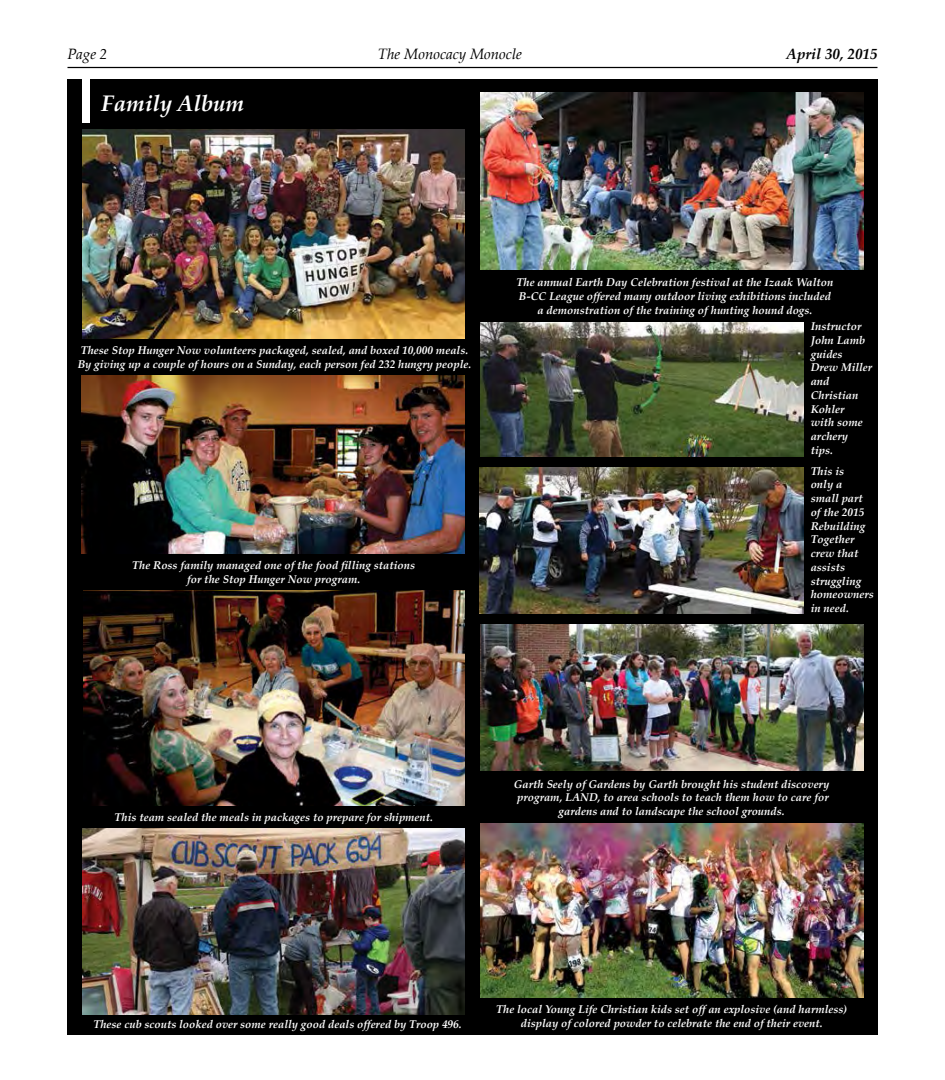
<style>
.page{position:relative;width:945px;height:1080px;background:#fff}
.page>*{position:absolute;margin:0;border:0;box-sizing:border-box;transform-origin:0 0}
.t1{font:italic 700 22.5px "Palatino Linotype";color:#fff}
.t2{font:italic 15px "Palatino Linotype";color:#000}
.t3{font:italic 700 15px "Palatino Linotype";color:#000}
.t4{font:italic 700 11.25px/13.8px "Palatino Linotype";color:#fff;text-align:center}
</style>
<div class="page">
<hr style="left:68px;top:67px;width:810px;height:1px;background:#000">
<div style="left:68px;top:79px;width:810px;height:956px;background:#000"></div>
<img style="left:480px;top:322px;width:323px;height:134px">
<img style="left:83px;top:828px;width:382px;height:186px">
<img style="left:480px;top:625px;width:384px;height:146px">
<img style="left:480px;top:467px;width:323px;height:147px">
<div style="left:82px;top:78px;width:8px;height:45px;background:#fff"></div>
<img style="left:83px;top:591px;width:382px;height:215px">
<img style="left:82px;top:376px;width:383px;height:177px">
<img style="left:480px;top:824px;width:384px;height:174px">
<img style="left:481px;top:92px;width:382px;height:178px">
<img style="left:82px;top:129px;width:383px;height:209px">
<h2 class="t2" style="left:68px;top:43px;width:41px">Page 2</h2>
<h2 class="t2" style="left:378px;top:43px;width:146px">The Monocacy Monocle</h2>
<h2 class="t3" style="left:786px;top:43px;width:93px">April 30, 2015</h2>
<h1 class="t1" style="left:101px;top:87px;width:145px">Family Album</h1>
<p class="t4" style="left:78px;top:343px;width:395px;text-align:left">These Stop Hunger Now volunteers packaged, sealed, and boxed 10,000 meals.<br>By giving up a couple of hours on a Sunday, each person fed 232 hungry people.</p>
<p class="t4" style="left:132px;top:558px;width:284px">The Ross family managed one of the food filling stations for the Stop Hunger Now program.</p>
<p class="t4" style="left:517px;top:275px;width:318px">The annual Earth Day Celebration festival at the Izaak Walton<br>B-CC League offered many outdoor living exhibitions included a demonstration of the training of hunting hound dogs.</p>
<p class="t4" style="left:811px;top:319px;width:63px;text-align:left">Instructor<br>John Lamb guides<br>Drew Miller and<br>Christian<br>Kohler<br>with some archery tips.</p>
<p class="t4" style="left:811px;top:464px;width:65px;text-align:left">This is<br>only a<br>small part of the 2015<br>Rebuilding<br>Together crew that assists struggling homeowners in need.</p>
<p class="t4" style="left:115px;top:810px;width:320px">This team sealed the meals in packages to prepare for shipment.</p>
<p class="t4" style="left:514px;top:776px;width:317px">Garth Seely of Gardens by Garth brought his student discovery program, LAND, to area schools to teach them how to care for gardens and to landscape the school grounds.</p>
<p class="t4" style="left:94px;top:1017px;width:370px">These cub scouts looked over some really good deals offered by Troop 496.</p>
<p class="t4" style="left:496px;top:1002px;width:352px">The local Young Life Christian kids set off an explosive (and harmless) display of colored powder to celebrate the end of their event.</p>
</div>
